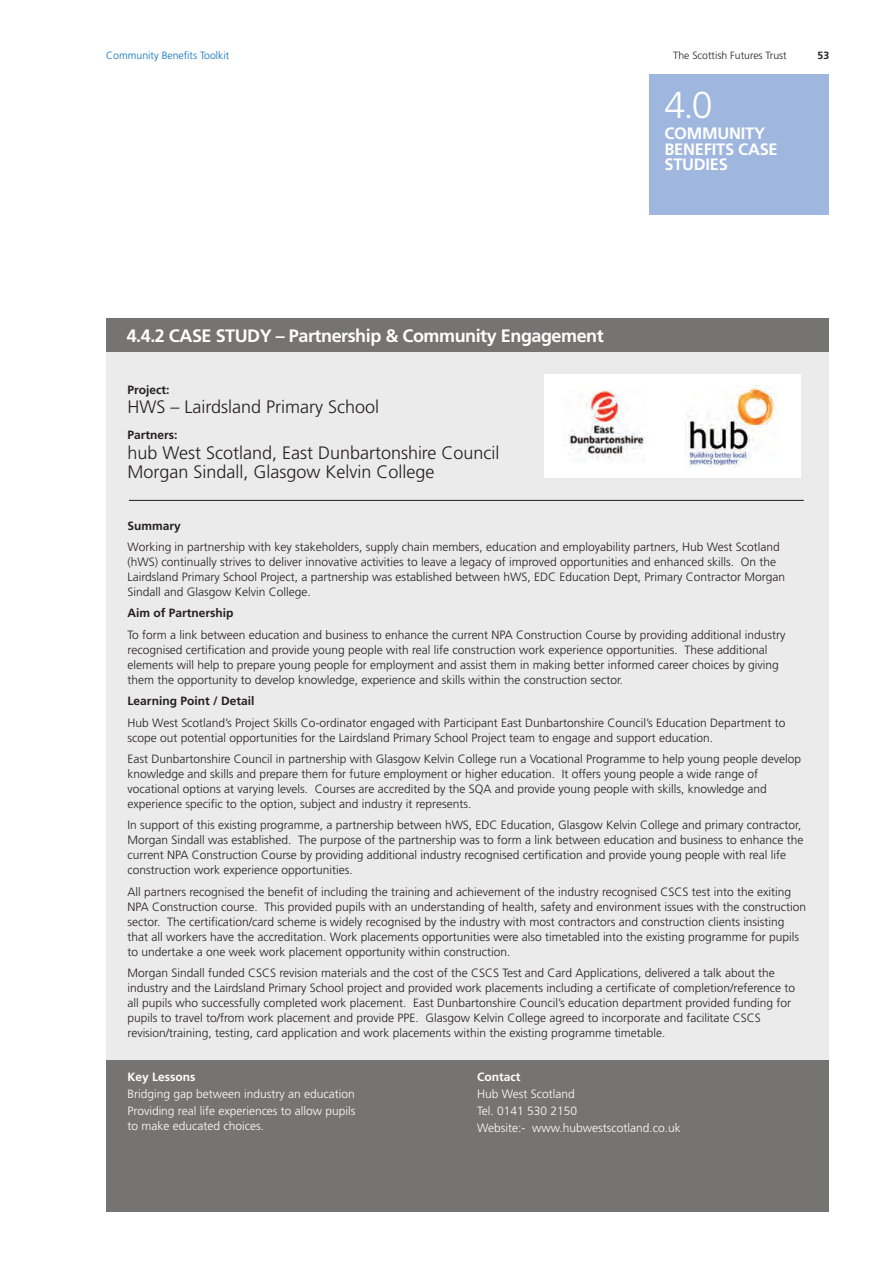
<style>
.page{position:relative;width:893px;height:1263px;background:#fff}
.page>*{position:absolute;margin:0;border:0;box-sizing:border-box;transform-origin:0 0}
.t1{font:300 37.5px "Frutiger";color:#fff}
.t2{font:300 18px/19.5px "Frutiger";color:#231f20}
.t3{font:700 18px "Frutiger";letter-spacing:-.025em;color:#fff}
.t4{font:700 16.5px/15.5px "Frutiger";letter-spacing:-.015em;color:#fff}
.t5{font:300 12px/15px "Frutiger";color:#231f20}
.t6{font:300 12px/17.1px "Frutiger";color:#fff}
.t7{font:700 12px "Frutiger";color:#231f20}
.t8{font:700 12px "Frutiger";color:#fff}
.t9{font:300 10.5px "Frutiger";color:#0671ba}
.t10{font:300 10.5px "Frutiger";color:#231f20}
.t11{font:700 10.5px "Frutiger";color:#231f20}
</style>
<div class="page">
<div style="left:106px;top:348px;width:723px;height:832px;background:#ebebeb"></div>
<div style="left:106px;top:319px;width:723px;height:33px;background:#767473"></div>
<div style="left:544px;top:375px;width:256px;height:103px;background:#fff"></div>
<img style="left:565px;top:390px;width:81px;height:69px">
<img style="left:687px;top:385px;width:89px;height:83px">
<hr style="left:129px;top:500px;width:675px;height:1px;background:#231f20">
<div style="left:106px;top:1061px;width:723px;height:151px;background:#767473"></div>
<div style="left:649px;top:74px;width:180px;height:141px;background:#9fb6de"></div>
<p class="t9" style="left:106px;top:51px;width:124px">Community Benefits Toolkit</p>
<p class="t10" style="left:673px;top:51px;width:115px">The Scottish Futures Trust</p>
<p class="t11" style="left:817px;top:51px;width:13px">53</p>
<h1 class="t1" style="left:664px;top:89px;width:50px">4.0</h1>
<h3 class="t4" style="left:664px;top:127px;width:115px">COMMUNITY<br>BENEFITS CASE<br>STUDIES</h3>
<h2 class="t3" style="left:127px;top:329px;width:479px">4.4.2 CASE STUDY – Partnership &amp; Community Engagement</h2>
<p class="t7" style="left:128px;top:385px;width:43px">Project:</p>
<h2 class="t2" style="left:128px;top:399px;width:253px">HWS – Lairdsland Primary School</h2>
<p class="t7" style="left:128px;top:430px;width:51px">Partners:</p>
<h2 class="t2" style="left:128px;top:444px;width:373px">hub West Scotland, East Dunbartonshire Council<br>Morgan Sindall, Glasgow Kelvin College</h2>
<p class="t7" style="left:128px;top:521px;width:55px">Summary</p>
<p class="t5" style="left:128px;top:540px;width:659px">Working in partnership with key stakeholders, supply chain members, education and employability partners, Hub West Scotland (hWS) continually strives to deliver innovative activities to leave a legacy of improved opportunities and enhanced skills. On the Lairdsland Primary School Project, a partnership was established between hWS, EDC Education Dept, Primary Contractor Morgan Sindall and Glasgow Kelvin College.</p>
<p class="t7" style="left:128px;top:608px;width:107px">Aim of Partnership</p>
<p class="t5" style="left:128px;top:628px;width:659px">To form a link between education and business to enhance the current NPA Construction Course by providing additional industry recognised certification and provide young people with real life construction work experience opportunities. These additional elements will help to prepare young people for employment and assist them in making better informed career choices by giving them the opportunity to develop knowledge, experience and skills within the construction sector.</p>
<p class="t7" style="left:128px;top:696px;width:128px">Learning Point / Detail</p>
<p class="t5" style="left:128px;top:716px;width:659px">Hub West Scotland’s Project Skills Co-ordinator engaged with Participant East Dunbartonshire Council’s Education Department to scope out potential opportunities for the Lairdsland Primary School Project team to engage and support education.</p>
<p class="t5" style="left:128px;top:752px;width:675px">East Dunbartonshire Council in partnership with Glasgow Kelvin College run a Vocational Programme to help young people develop knowledge and skills and prepare them for future employment or higher education. It offers young people a wide range of vocational options at varying levels. Courses are accredited by the SQA and provide young people with skills, knowledge and experience specific to the option, subject and industry it represents.</p>
<p class="t5" style="left:128px;top:819px;width:677px">In support of this existing programme, a partnership between hWS, EDC Education, Glasgow Kelvin College and primary contractor, Morgan Sindall was established. The purpose of the partnership was to form a link between education and business to enhance the current NPA Construction Course by providing additional industry recognised certification and provide young people with real life construction work experience opportunities.</p>
<p class="t5" style="left:128px;top:885px;width:680px">All partners recognised the benefit of including the training and achievement of the industry recognised CSCS test into the exiting NPA Construction course. This provided pupils with an understanding of health, safety and environment issues with the construction sector. The certification/card scheme is widely recognised by the industry with most contractors and construction clients insisting that all workers have the accreditation. Work placements opportunities were also timetabled into the existing programme for pupils to undertake a one week work placement opportunity within construction.</p>
<p class="t5" style="left:128px;top:966px;width:669px">Morgan Sindall funded CSCS revision materials and the cost of the CSCS Test and Card Applications, delivered a talk about the industry and the Lairdsland Primary School project and provided work placements including a certificate of completion/reference to all pupils who successfully completed work placement. East Dunbartonshire Council’s education department provided funding for pupils to travel to/from work placement and provide PPE. Glasgow Kelvin College agreed to incorporate and facilitate CSCS revision/training, testing, card application and work placements within the existing programme timetable.</p>
<p class="t8" style="left:128px;top:1072px;width:69px">Key Lessons</p>
<p class="t6" style="left:128px;top:1086px;width:229px">Bridging gap between industry an education<br>Providing real life experiences to allow pupils</p>
<p class="t6" style="left:128px;top:1118px;width:138px">to make educated choices.</p>
<p class="t8" style="left:477px;top:1072px;width:45px">Contact</p>
<p class="t6" style="left:477px;top:1086px;width:205px">Hub West Scotland<br>Tel. 0141 530 2150<br>Website:- www.hubwestscotland.co.uk</p>
</div>
